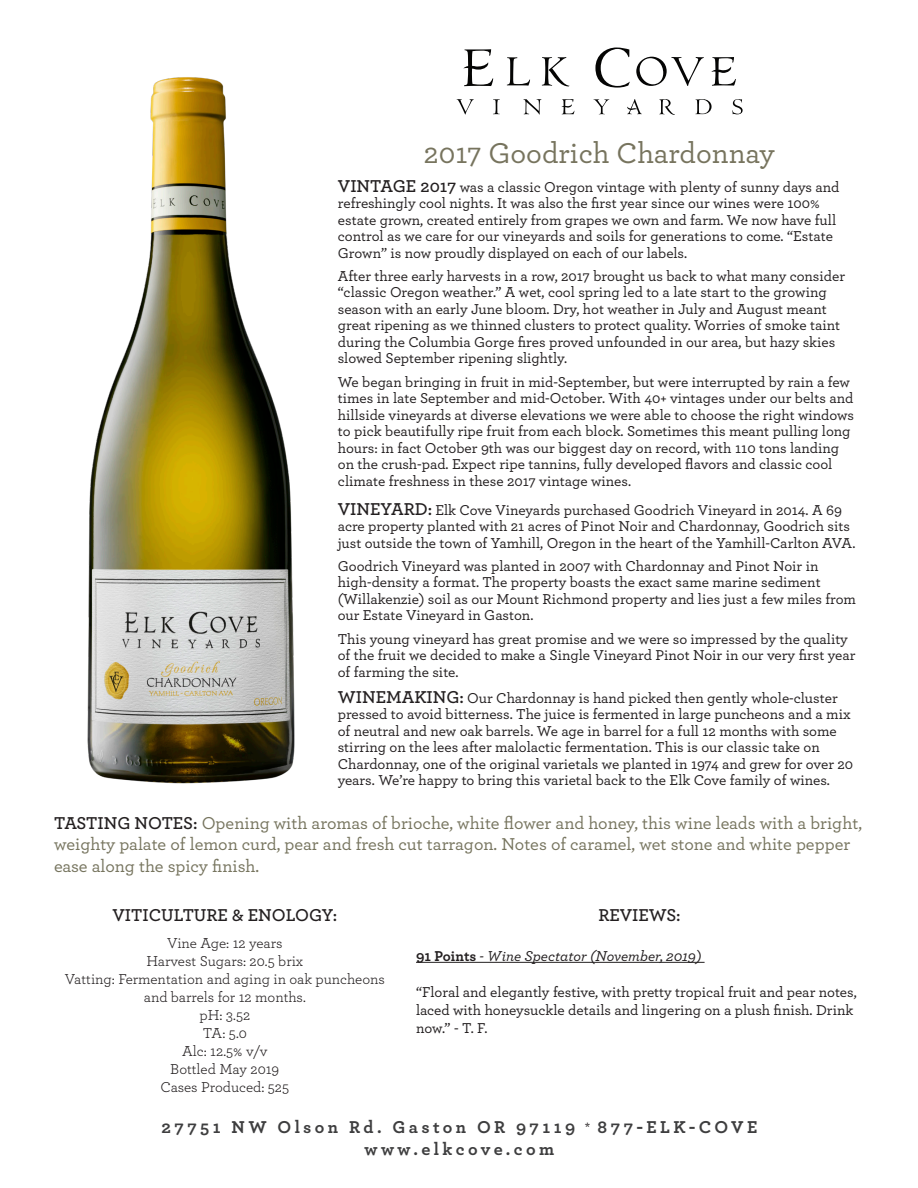
<style>
.page{position:relative;width:918px;height:1188px;background:#fff}
.page>*{position:absolute;margin:0;border:0;box-sizing:border-box;transform-origin:0 0}
.t1{font:500 30px "Archer";color:#77745e}
.t2{font:500 18px/21.6px "Archer";color:#76745e}
.t3{font:700 18px "Archer";letter-spacing:.19em;color:#3e3e3f}
.t4{font:600 18px "Archer";color:#231f20}
.t5{font:500 15px/16.5px "Archer";color:#231f20}
.t6{font:15px/18px "Archer";color:#231f20;text-align:center}
.t7{font:italic 500 15px "Archer";color:#231f20}
.s1{font-weight:600;font-size:18px}
.s2{font-weight:600;color:#231f20}
.s3{font-weight:700;font-style:normal}
.s4{font-weight:500;font-size:13.5px;color:#231f20}
</style>
<div class="page">
<img style="left:87px;top:77px;width:208px;height:707px">
<svg style="left:457px;top:99px;width:17px;height:16px"></svg>
<svg style="left:493px;top:99px;width:7px;height:15px"></svg>
<svg style="left:523px;top:99px;width:18px;height:15px"></svg>
<svg style="left:593px;top:99px;width:16px;height:15px"></svg>
<svg style="left:659px;top:99px;width:16px;height:16px"></svg>
<svg style="left:695px;top:99px;width:17px;height:15px"></svg>
<svg style="left:732px;top:99px;width:11px;height:15px"></svg>
<svg style="left:627px;top:99px;width:15px;height:15px"></svg>
<svg style="left:561px;top:99px;width:13px;height:15px"></svg>
<svg style="left:507px;top:57px;width:23px;height:29px"></svg>
<svg style="left:595px;top:48px;width:35px;height:40px"></svg>
<svg style="left:636px;top:57px;width:68px;height:29px"></svg>
<svg style="left:463px;top:49px;width:30px;height:37px"></svg>
<svg style="left:711px;top:57px;width:25px;height:29px"></svg>
<svg style="left:542px;top:57px;width:28px;height:29px"></svg>
<hr style="left:416px;top:962px;width:289px;height:1px;background:#231f20">
<p class="t1" style="left:424px;top:132px;width:352px">2017 Goodrich Chardonnay</p>
<p class="t5" style="left:338px;top:177px;width:503px"><span class="s1">VINTAGE 2017</span> was a classic Oregon vintage with plenty of sunny days and refreshingly cool nights. It was also the first year since our wines were 100% estate grown, created entirely from grapes we own and farm. We now have full control as we care for our vineyards and soils for generations to come. “Estate Grown” is now proudly displayed on each of our labels.</p>
<p class="t5" style="left:338px;top:267px;width:509px">After three early harvests in a row, 2017 brought us back to what many consider “classic Oregon weather.” A wet, cool spring led to a late start to the growing season with an early June bloom. Dry, hot weather in July and August meant great ripening as we thinned clusters to protect quality. Worries of smoke taint during the Columbia Gorge fires proved unfounded in our area, but hazy skies slowed September ripening slightly.</p>
<p class="t5" style="left:338px;top:372px;width:518px">We began bringing in fruit in mid-September, but were interrupted by rain a few times in late September and mid-October. With 40+ vintages under our belts and hillside vineyards at diverse elevations we were able to choose the right windows to pick beautifully ripe fruit from each block. Sometimes this meant pulling long hours: in fact October 9th was our biggest day on record, with 110 tons landing on the crush-pad. Expect ripe tannins, fully developed flavors and classic cool climate freshness in these 2017 vintage wines.</p>
<p class="t5" style="left:338px;top:501px;width:519px"><span class="s1">VINEYARD:</span> Elk Cove Vineyards purchased Goodrich Vineyard in 2014. A 69 acre property planted with 21 acres of Pinot Noir and Chardonnay, Goodrich sits just outside the town of Yamhill, Oregon in the heart of the Yamhill-Carlton AVA.</p>
<p class="t5" style="left:338px;top:557px;width:520px">Goodrich Vineyard was planted in 2007 with Chardonnay and Pinot Noir in high-density a format. The property boasts the exact same marine sediment (Willakenzie) soil as our Mount Richmond property and lies just a few miles from our Estate Vineyard in Gaston.</p>
<p class="t5" style="left:338px;top:630px;width:519px">This young vineyard has great promise and we were so impressed by the quality of the fruit we decided to make a Single Vineyard Pinot Noir in our very first year of farming the site.</p>
<p class="t5" style="left:338px;top:689px;width:517px"><span class="s1">WINEMAKING:</span> Our Chardonnay is hand picked then gently whole-cluster pressed to avoid bitterness. The juice is fermented in large puncheons and a mix of neutral and new oak barrels. We age in barrel for a full 12 months with some stirring on the lees after malolactic fermentation. This is our classic take on Chardonnay, one of the original varietals we planted in 1974 and grew for over 20 years. We’re happy to bring this varietal back to the Elk Cove family of wines.</p>
<p class="t2" style="left:54px;top:811px;width:810px"><span class="s2">TASTING NOTES:</span> Opening with aromas of brioche, white flower and honey, this wine leads with a bright, weighty palate of lemon curd, pear and fresh cut tarragon. Notes of caramel, wet stone and white pepper ease along the spicy finish.</p>
<p class="t4" style="left:598px;top:902px;width:84px">REVIEWS:</p>
<p class="t7" style="left:416px;top:945px;width:287px"><span class="s3">91 Points</span> - Wine Spectator (November, 2019)</p>
<p class="t5" style="left:416px;top:982px;width:442px;line-height:18px">“Floral and elegantly festive, with pretty tropical fruit and pear notes, laced with honeysuckle details and lingering on a plush finish. Drink now.” - T. F.</p>
<p class="t4" style="left:113px;top:902px;width:226px">VITICULTURE &amp; ENOLOGY:</p>
<p class="t6" style="left:167px;top:934px;width:117px">Vine Age: 12 years</p>
<p class="t6" style="left:146px;top:952px;width:158px">Harvest Sugars: 20.5 brix</p>
<p class="t6" style="left:65px;top:970px;width:322px">Vatting: Fermentation and aging in oak puncheons and barrels for 12 months.</p>
<p class="t6" style="left:199px;top:1006px;width:52px">pH: 3.52</p>
<p class="t6" style="left:203px;top:1024px;width:46px">TA: 5.0</p>
<p class="t6" style="left:182px;top:1042px;width:87px">Alc: 12.5% v/v</p>
<p class="t6" style="left:170px;top:1060px;width:111px">Bottled May 2019</p>
<p class="t6" style="left:161px;top:1078px;width:130px">Cases Produced: 525</p>
<p class="t3" style="left:161px;top:1113px;width:597px">27751 NW Olson Rd. Gaston OR 97119 <span class="s4">*</span> 877-ELK-COVE</p>
<p class="t3" style="left:365px;top:1135px;width:191px">www.elkcove.com</p>
</div>
